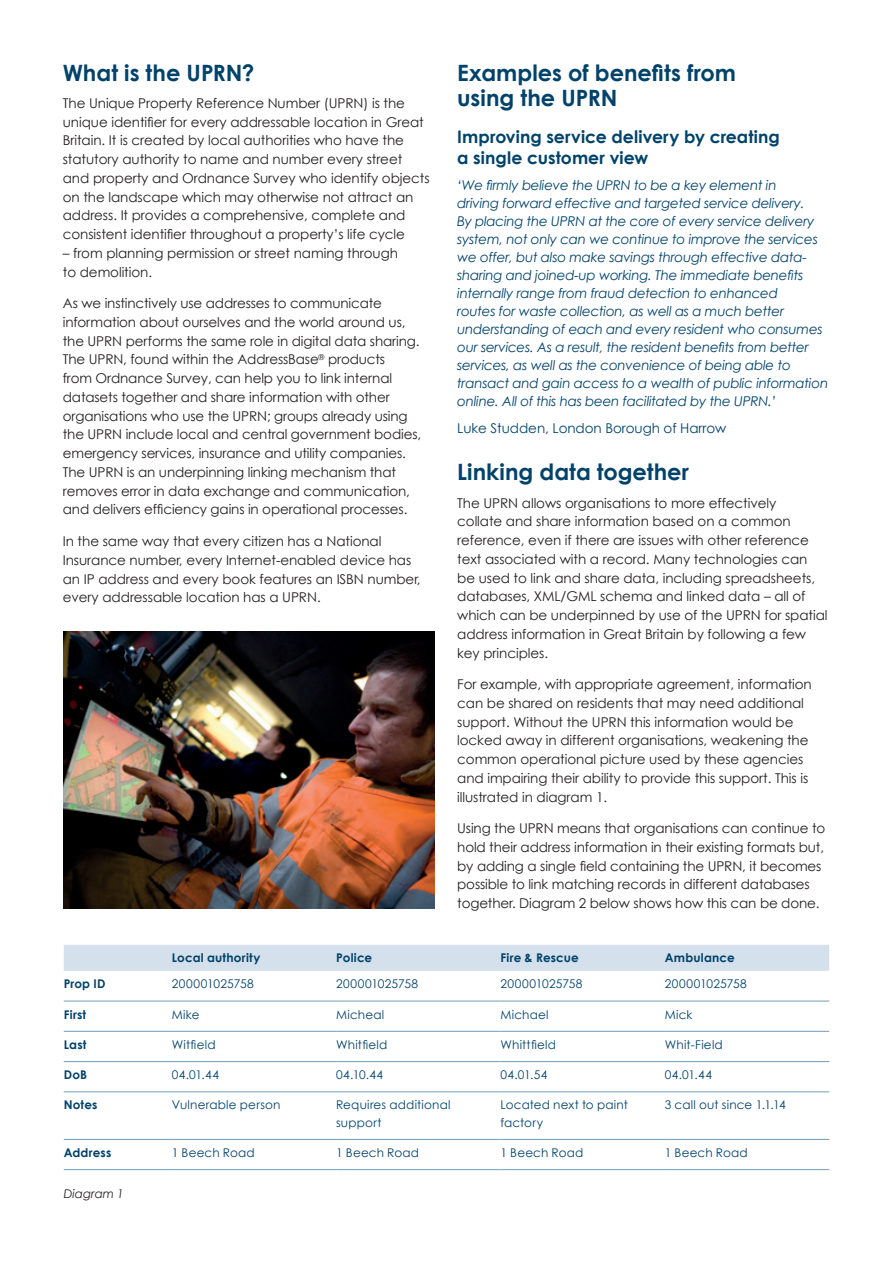
<style>
.page{position:relative;width:893px;height:1263px;background:#fff}
.page>*{position:absolute;margin:0;border:0;box-sizing:border-box;transform-origin:0 0}
.t1{font:700 22.5px/25.5px "Century Gothic";color:#00426a}
.t2{font:700 17.25px/20.2px "Century Gothic";letter-spacing:.005em;color:#00426a}
.t3{font:13.5px/18.8px "Century Gothic";letter-spacing:-.005em;color:#231f20}
.t4{font:italic 13.5px/18px "Century Gothic";letter-spacing:-.02em;color:#00426a}
.t5{font:13.5px "Century Gothic";letter-spacing:-.005em;color:#00426a}
.t6{font:12px/17.2px "Century Gothic";letter-spacing:.015em;color:#00426a}
.t7{font:700 12px "Century Gothic";letter-spacing:.015em;color:#00426a}
.t8{font:italic 12px "Century Gothic";letter-spacing:-.005em;color:#231f20}
</style>
<div class="page">
<div style="left:64px;top:945px;width:765px;height:26px;background:#d4e0eb"></div>
<hr style="left:64px;top:1169px;width:108px;height:1px;background:#749bb9">
<hr style="left:172px;top:1169px;width:164px;height:1px;background:#749bb9">
<hr style="left:336px;top:1169px;width:164px;height:1px;background:#749bb9">
<hr style="left:500px;top:1169px;width:165px;height:1px;background:#749bb9">
<hr style="left:665px;top:1169px;width:164px;height:1px;background:#749bb9">
<hr style="left:64px;top:1001px;width:108px;height:1px;background:#749bb9">
<hr style="left:172px;top:1001px;width:164px;height:1px;background:#749bb9">
<hr style="left:336px;top:1001px;width:164px;height:1px;background:#749bb9">
<hr style="left:500px;top:1001px;width:165px;height:1px;background:#749bb9">
<hr style="left:665px;top:1001px;width:164px;height:1px;background:#749bb9">
<hr style="left:64px;top:1031px;width:108px;height:1px;background:#749bb9">
<hr style="left:172px;top:1031px;width:164px;height:1px;background:#749bb9">
<hr style="left:336px;top:1031px;width:164px;height:1px;background:#749bb9">
<hr style="left:500px;top:1031px;width:165px;height:1px;background:#749bb9">
<hr style="left:665px;top:1031px;width:164px;height:1px;background:#749bb9">
<hr style="left:64px;top:1061px;width:108px;height:1px;background:#749bb9">
<hr style="left:172px;top:1061px;width:164px;height:1px;background:#749bb9">
<hr style="left:336px;top:1061px;width:164px;height:1px;background:#749bb9">
<hr style="left:500px;top:1061px;width:165px;height:1px;background:#749bb9">
<hr style="left:665px;top:1061px;width:164px;height:1px;background:#749bb9">
<hr style="left:64px;top:1091px;width:108px;height:1px;background:#749bb9">
<hr style="left:172px;top:1091px;width:164px;height:1px;background:#749bb9">
<hr style="left:336px;top:1091px;width:164px;height:1px;background:#749bb9">
<hr style="left:500px;top:1091px;width:165px;height:1px;background:#749bb9">
<hr style="left:665px;top:1091px;width:164px;height:1px;background:#749bb9">
<hr style="left:64px;top:1139px;width:108px;height:1px;background:#749bb9">
<hr style="left:172px;top:1139px;width:164px;height:1px;background:#749bb9">
<hr style="left:336px;top:1139px;width:164px;height:1px;background:#749bb9">
<hr style="left:500px;top:1139px;width:165px;height:1px;background:#749bb9">
<hr style="left:665px;top:1139px;width:164px;height:1px;background:#749bb9">
<img style="left:64px;top:631px;width:371px;height:277px">
<h1 class="t1" style="left:63px;top:59px;width:193px">What is the UPRN?</h1>
<p class="t3" style="left:63px;top:93px;width:368px">The Unique Property Reference Number (UPRN) is the unique identifier for every addressable location in Great Britain. It is created by local authorities who have the statutory authority to name and number every street and property and Ordnance Survey who identify objects on the landscape which may otherwise not attract an address. It provides a comprehensive, complete and consistent identifier throughout a property’s life cycle</p>
<p class="t3" style="left:63px;top:243px;width:337px">– from planning permission or street naming through to demolition.</p>
<p class="t3" style="left:63px;top:294px;width:360px">As we instinctively use addresses to communicate information about ourselves and the world around us, the UPRN performs the same role in digital data sharing.<br>The UPRN, found within the AddressBase<sup>®</sup> products<br>from Ordnance Survey, can help you to link internal datasets together and share information with other organisations who use the UPRN; groups already using the UPRN include local and central government bodies, emergency services, insurance and utility companies.<br>The UPRN is an underpinning linking mechanism that removes error in data exchange and communication, and delivers efficiency gains in operational processes.</p>
<p class="t3" style="left:63px;top:531px;width:359px">In the same way that every citizen has a National Insurance number, every Internet-enabled device has an IP address and every book features an ISBN number, every addressable location has a UPRN.</p>
<h1 class="t1" style="left:457px;top:59px;width:280px">Examples of benefits from using the UPRN</h1>
<p class="t2" style="left:457px;top:127px;width:324px">Improving service delivery by creating a single customer view</p>
<p class="t4" style="left:457px;top:176px;width:372px">‘We firmly believe the UPRN to be a key element in<br>driving forward effective and targeted service delivery.<br>By placing the UPRN at the core of every service delivery system, not only can we continue to improve the services we offer, but also make savings through effective data&shy;sharing and joined-up working. The immediate benefits internally range from fraud detection to enhanced<br>routes for waste collection, as well as a much better understanding of each and every resident who consumes our services. As a result, the resident benefits from better services, as well as the convenience of being able to transact and gain access to a wealth of public information online. All of this has been facilitated by the UPRN.’</p>
<p class="t5" style="left:457px;top:420px;width:271px">Luke Studden, London Borough of Harrow</p>
<h1 class="t1" style="left:457px;top:459px;width:233px">Linking data together</h1>
<p class="t3" style="left:457px;top:493px;width:372px">The UPRN allows organisations to more effectively<br>collate and share information based on a common reference, even if there are issues with other reference text associated with a record. Many technologies can be used to link and share data, including spreadsheets, databases, XML/GML schema and linked data – all of which can be underpinned by use of the UPRN for spatial address information in Great Britain by following a few key principles.</p>
<p class="t3" style="left:457px;top:675px;width:356px">For example, with appropriate agreement, information can be shared on residents that may need additional support. Without the UPRN this information would be locked away in different organisations, weakening the common operational picture used by these agencies and impairing their ability to provide this support. This is illustrated in diagram 1.</p>
<p class="t3" style="left:457px;top:819px;width:370px">Using the UPRN means that organisations can continue to hold their address information in their existing formats but, by adding a single field containing the UPRN, it becomes possible to link matching records in different databases together. Diagram 2 below shows how this can be done.</p>
<p class="t7" style="left:172px;top:950px;width:90px">Local authority</p>
<p class="t7" style="left:336px;top:950px;width:38px">Police</p>
<p class="t7" style="left:500px;top:950px;width:80px">Fire &amp; Rescue</p>
<p class="t7" style="left:665px;top:950px;width:71px">Ambulance</p>
<p class="t7" style="left:64px;top:976px;width:43px">Prop ID</p>
<p class="t6" style="left:172px;top:975px;width:84px">200001025758</p>
<p class="t6" style="left:336px;top:975px;width:84px">200001025758</p>
<p class="t6" style="left:500px;top:975px;width:84px">200001025758</p>
<p class="t6" style="left:665px;top:975px;width:84px">200001025758</p>
<p class="t7" style="left:64px;top:1007px;width:24px">First</p>
<p class="t6" style="left:172px;top:1005px;width:29px">Mike</p>
<p class="t6" style="left:336px;top:1005px;width:50px">Micheal</p>
<p class="t6" style="left:500px;top:1005px;width:50px">Michael</p>
<p class="t6" style="left:665px;top:1005px;width:29px">Mick</p>
<p class="t7" style="left:64px;top:1037px;width:24px">Last</p>
<p class="t6" style="left:172px;top:1036px;width:45px">Witfield</p>
<p class="t6" style="left:336px;top:1036px;width:53px">Whitfield</p>
<p class="t6" style="left:500px;top:1036px;width:57px">Whittfield</p>
<p class="t6" style="left:665px;top:1036px;width:60px">Whit-Field</p>
<p class="t7" style="left:64px;top:1067px;width:25px">DoB</p>
<p class="t6" style="left:172px;top:1066px;width:49px">04.01.44</p>
<p class="t6" style="left:336px;top:1066px;width:49px">04.10.44</p>
<p class="t6" style="left:500px;top:1066px;width:49px">04.01.54</p>
<p class="t6" style="left:665px;top:1066px;width:49px">04.01.44</p>
<p class="t7" style="left:64px;top:1097px;width:35px">Notes</p>
<p class="t6" style="left:172px;top:1096px;width:110px">Vulnerable person</p>
<p class="t6" style="left:336px;top:1096px;width:116px">Requires additional support</p>
<p class="t6" style="left:500px;top:1096px;width:129px">Located next to paint factory</p>
<p class="t6" style="left:665px;top:1096px;width:123px">3 call out since 1.1.14</p>
<p class="t7" style="left:64px;top:1145px;width:49px">Address</p>
<p class="t6" style="left:172px;top:1144px;width:84px">1 Beech Road</p>
<p class="t6" style="left:336px;top:1144px;width:84px">1 Beech Road</p>
<p class="t6" style="left:500px;top:1144px;width:84px">1 Beech Road</p>
<p class="t6" style="left:665px;top:1144px;width:84px">1 Beech Road</p>
<p class="t8" style="left:64px;top:1186px;width:62px">Diagram 1</p>
</div>
